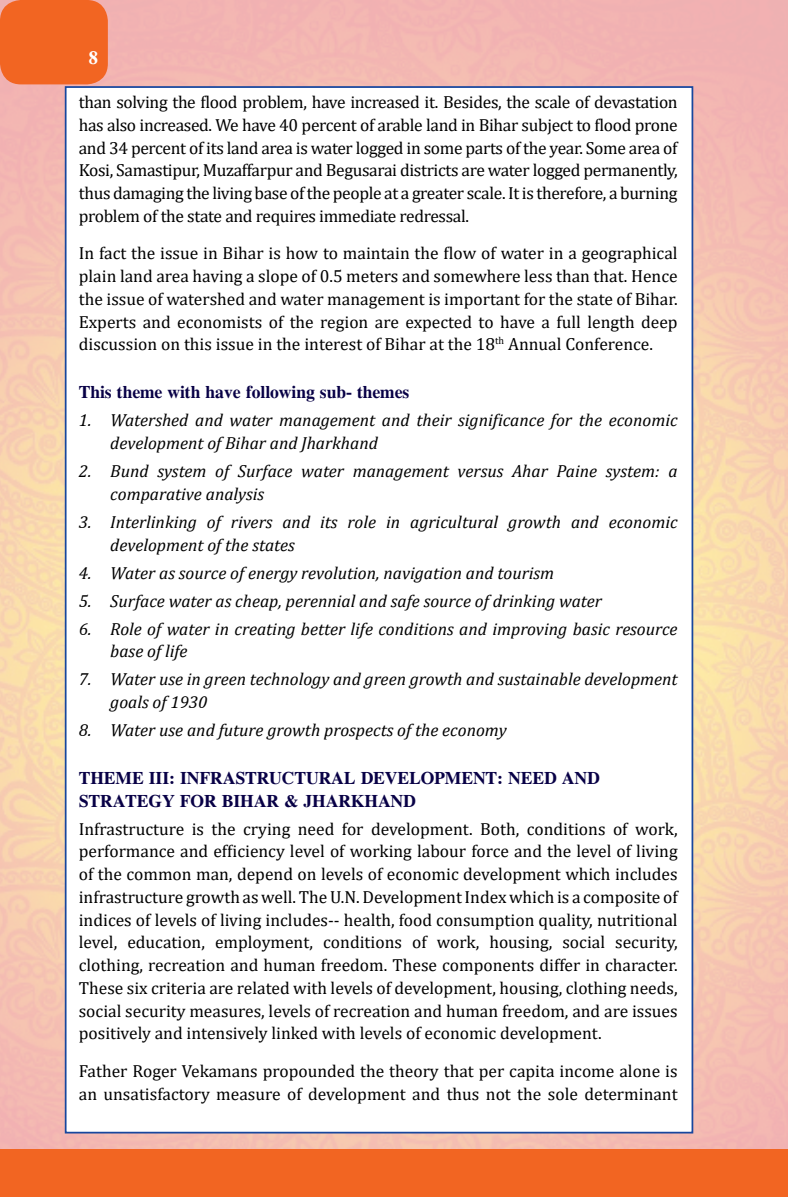
<style>
.page{position:relative;width:788px;height:1197px;background:#fff}
.page>*{position:absolute;margin:0;border:0;box-sizing:border-box;transform-origin:0 0}
.t1{font:700 18.38px "CG Times";color:#fff}
.t2{font:17.5px/22.8px "Cambria";color:#000;text-align:justify}
.t3{font:italic 17.5px/22.8px "Cambria";color:#000}
.t4{font:700 17.5px "CG Times";color:#080046}
</style>
<div class="page">
<img style="left:0;top:0;width:787px;height:1150px">
<div style="left:0;top:0;width:108px;height:84px;background:#f26522;border-radius:21px"></div>
<div style="left:0;top:1150px;width:788px;height:47px;background:#f26522"></div>
<div style="left:65px;top:86px;width:628px;height:1048px;background:#fff;border:2px solid #17479e"></div>
<p class="t1" style="left:89px;top:47px;width:11px">8</p>
<p class="t2" style="left:79px;top:91px;width:600px">than solving the flood problem, have increased it. Besides, the scale of devastation has also increased. We have 40 percent of arable land in Bihar subject to flood prone and 34 percent of its land area is water logged in some parts of the year. Some area of Kosi, Samastipur, Muzaffarpur and Begusarai districts are water logged permanently, thus damaging the living base of the people at a greater scale. It is therefore, a burning problem of the state and requires immediate redressal.</p>
<p class="t2" style="left:79px;top:242px;width:600px">In fact the issue in Bihar is how to maintain the flow of water in a geographical plain land area having a slope of 0.5 meters and somewhere less than that. Hence the issue of watershed and water management is important for the state of Bihar.<br>Experts and economists of the region are expected to have a full length deep discussion on this issue in the interest of Bihar at the 18<sup>th</sup> Annual Conference.</p>
<p class="t4" style="left:79px;top:382px;width:332px">THIS THEME WITH HAVE FOLLOWING SUB- THEMES</p>
<p class="t3" style="left:110px;top:408px;width:568px;text-indent:-31px">1. Watershed and water management and their significance for the economic development of Bihar and Jharkhand</p>
<p class="t3" style="left:110px;top:459px;width:568px;text-indent:-31px">2. Bund system of Surface water management versus Ahar Paine system: a comparative analysis</p>
<p class="t3" style="left:110px;top:510px;width:569px;text-indent:-31px">3. Interlinking of rivers and its role in agricultural growth and economic development of the states</p>
<p class="t3" style="left:79px;top:560px;width:477px">4. Water as source of energy revolution, navigation and tourism</p>
<p class="t3" style="left:79px;top:588px;width:524px">5. Surface water as cheap, perennial and safe source of drinking water</p>
<p class="t3" style="left:110px;top:616px;width:568px;text-indent:-31px">6. Role of water in creating better life conditions and improving basic resource base of life</p>
<p class="t3" style="left:110px;top:667px;width:568px;text-indent:-31px">7. Water use in green technology and green growth and sustainable development goals of 1930</p>
<p class="t3" style="left:79px;top:718px;width:429px">8. Water use and future growth prospects of the economy</p>
<p class="t4" style="left:79px;top:767px;width:26px">THEME</p>
<p class="t4" style="left:149px;top:767px;width:51px">III: INFRASTR</p>
<p class="t4" style="left:269px;top:767px;width:179px">UCTURAL DEVELOPMENT</p>
<p class="t4" style="left:497px;top:767px;width:37px">: NEED</p>
<p class="t4" style="left:561px;top:767px;width:14px">AND</p>
<p class="t4" style="left:79px;top:790px;width:23px">STRATE</p>
<p class="t4" style="left:148px;top:790px;width:98px">GY FOR BIHAR</p>
<p class="t4" style="left:284px;top:790px;width:42px">&amp; JHARKHAND</p>
<p class="t2" style="left:79px;top:817px;width:600px">Infrastructure is the crying need for development. Both, conditions of work, performance and efficiency level of working labour force and the level of living of the common man, depend on levels of economic development which includes infrastructure growth as well. The U.N. Development Index which is a composite of indices of levels of living includes-- health, food consumption quality, nutritional level, education, employment, conditions of work, housing, social security, clothing, recreation and human freedom. These components differ in character.<br>These six criteria are related with levels of development, housing, clothing needs, social security measures, levels of recreation and human freedom, and are issues positively and intensively linked with levels of economic development.</p>
<p class="t2" style="left:79px;top:1059px;width:600px">Father Roger Vekamans propounded the theory that per capita income alone is an unsatisfactory measure of development and thus not the sole determinant</p>
</div>
